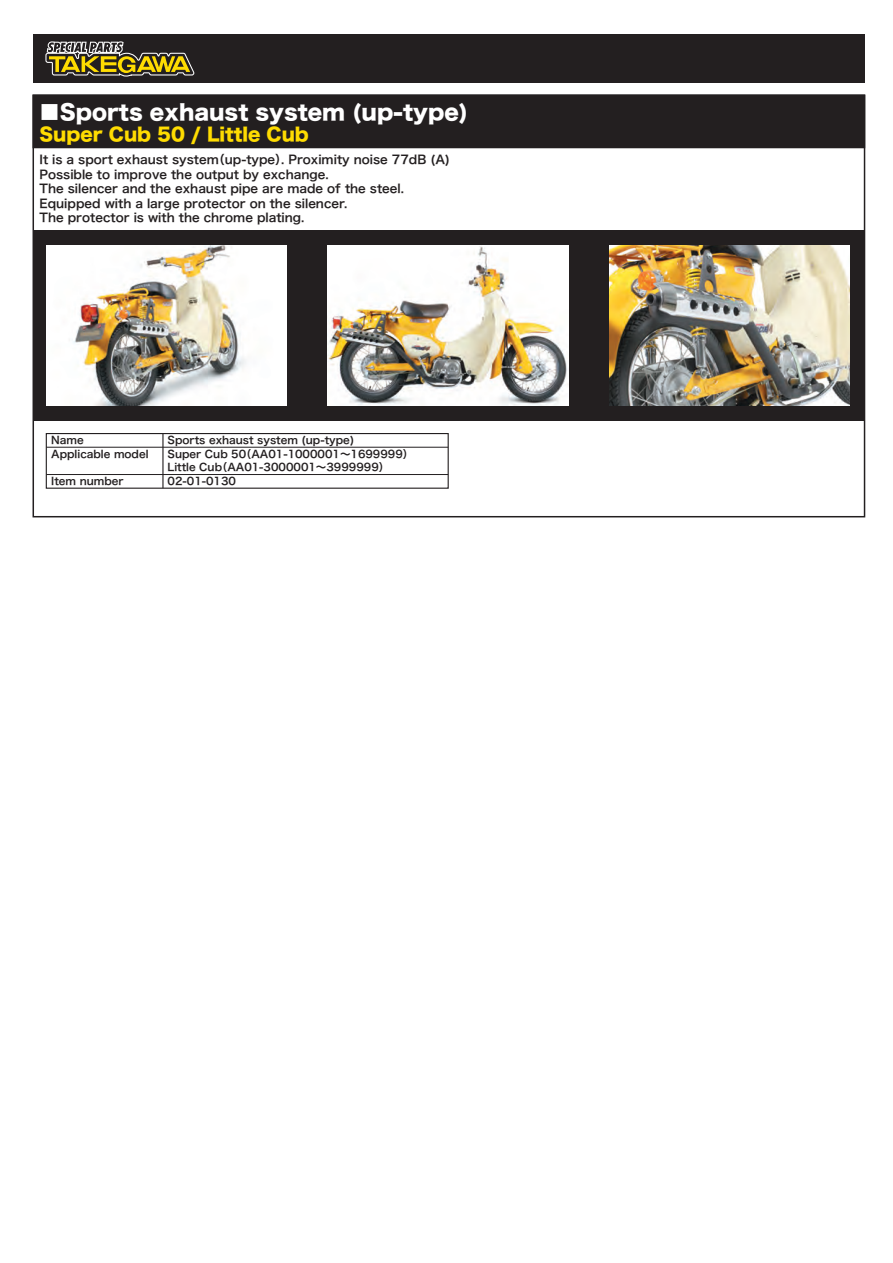
<style>
.page{position:relative;width:893px;height:1263px;background:#fff}
.page>*{position:absolute;margin:0;border:0;box-sizing:border-box;transform-origin:0 0}
.t1{font:21px "Hira Kaku Std N W8";color:#fff}
.t2{font:18px "Hira Kaku Std N W8";color:#ffdc01}
.t3{font:12px/14.4px "Hira Kaku Pro W6";color:#231f20}
.t4{font:10.5px/13.5px "Hira Kaku Pro W6";color:#231f20}
</style>
<div class="page">
<div style="left:33px;top:95px;width:832px;height:53px;background:#231f20"></div>
<div style="left:33px;top:230px;width:831px;height:191px;background:#231f20"></div>
<img style="left:47px;top:245px;width:240px;height:161px">
<img style="left:328px;top:245px;width:240px;height:161px">
<img style="left:609px;top:245px;width:240px;height:161px">
<div style="left:33px;top:95px;width:832px;height:422px;border:2px solid #231f20"></div>
<div style="left:33px;top:34px;width:831px;height:49px;background:#231f20"></div>
<svg style="left:45px;top:41px;width:150px;height:36px"></svg>
<hr style="left:162px;top:434px;width:2px;height:54px;background:#231f20">
<div style="left:46px;top:433px;width:403px;height:56px;border:1px solid #231f20"></div>
<hr style="left:46px;top:447px;width:402px;height:1px;background:#231f20">
<hr style="left:46px;top:474px;width:402px;height:1px;background:#231f20">
<h1 class="t1" style="left:39px;top:100px;width:430px">■Sports exhaust system (up-type)</h1>
<h2 class="t2" style="left:40px;top:124px;width:271px">Super Cub 50 / Little Cub</h2>
<p class="t3" style="left:40px;top:152px;width:412px">It is a sport exhaust system（up-type）. Proximity noise 77dB (A)<br>Possible to improve the output by exchange.<br>The silencer and the exhaust pipe are made of the steel.<br>Equipped with a large protector on the silencer.<br>The protector is with the chrome plating.</p>
<p class="t4" style="left:51px;top:433px;width:99px">Name<br>Applicable model</p>
<p class="t4" style="left:51px;top:474px;width:74px">Item number</p>
<p class="t4" style="left:168px;top:433px;width:247px">Sports exhaust system (up-type)<br>Super Cub 50（AA01-1000001～1699999）<br>Little Cub（AA01-3000001～3999999）<br>02-01-0130</p>
</div>
